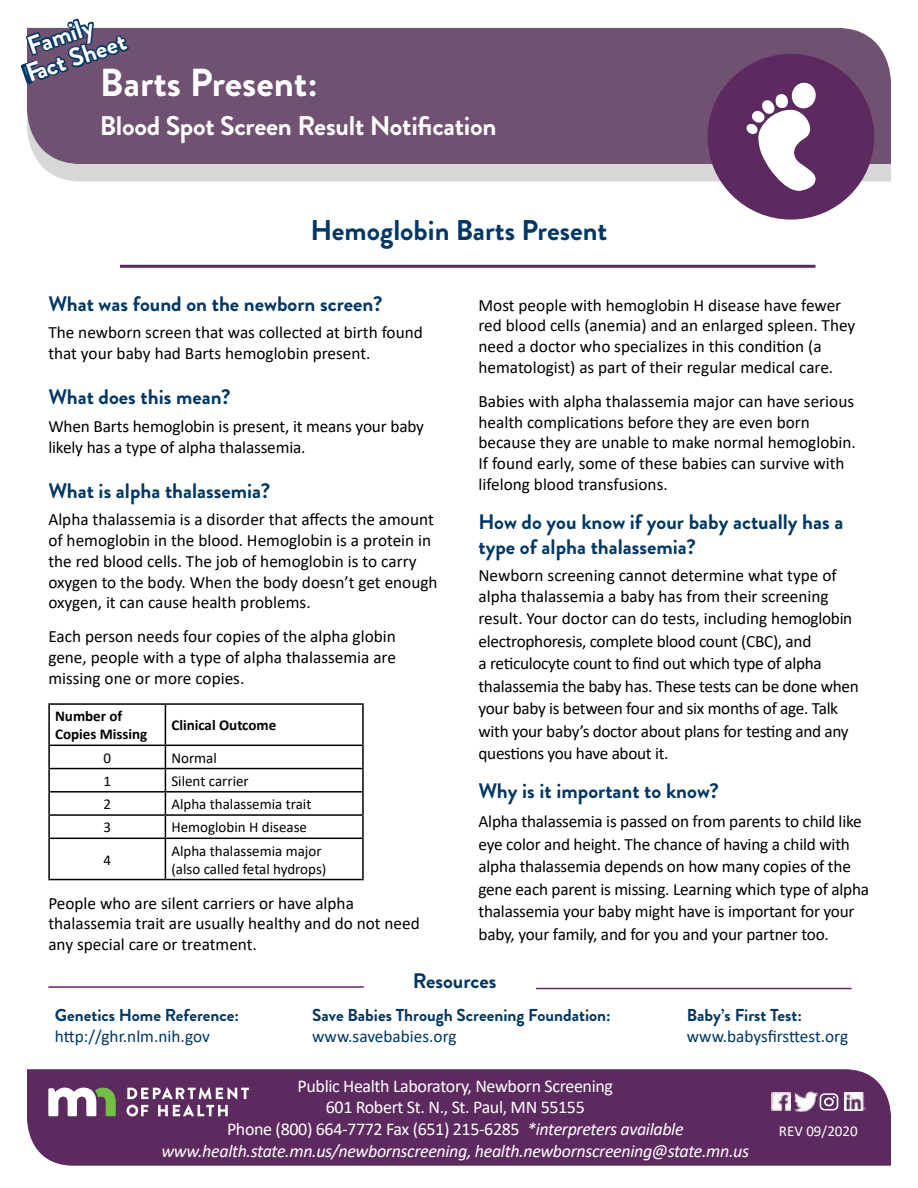
<style>
.page{position:relative;width:918px;height:1188px;background:#fff}
.page>*{position:absolute;margin:0;border:0;box-sizing:border-box;transform-origin:0 0}
.t1{font:700 39px "Brandon Grotesque";color:#fff}
.t2{font:700 28.5px "Brandon Grotesque";color:#003764}
.t3{font:700 27px "Brandon Grotesque";letter-spacing:-.01em;color:#fff}
.t4{font:700 25.5px/25.5px "Brandon Grotesque";color:#fff}
.t5{font:700 21px/25.2px "Brandon Grotesque";color:#003764}
.t6{font:18px/21.6px "Calibri";letter-spacing:-.02em;color:#fff;text-align:center}
.t7{font:italic 18px "Calibri";letter-spacing:-.02em;color:#fff}
.t8{font:17.25px/20.7px "Calibri";color:#000}
.t9{font:700 17.25px "Brandon Grotesque";color:#003764}
.t10{font:17.25px "Calibri";color:#003764}
.t11{font:15px/18px "Calibri";color:#000}
.t12{font:700 15px/18px "Calibri";color:#000}
.t13{font:15px "Calibri";color:#fff}
.s1{font-style:italic}
</style>
<div class="page">
<hr style="left:48px;top:986px;width:316px;height:2px;background:#5d2a5f">
<hr style="left:536px;top:988px;width:316px;height:1px;background:#5d2a5f">
<hr style="left:120px;top:265px;width:696px;height:3px;background:#5d2a5f">
<hr style="left:48px;top:703px;width:117px;height:2px;background:#000">
<hr style="left:48px;top:705px;width:2px;height:40px;background:#000">
<hr style="left:165px;top:703px;width:199px;height:2px;background:#000">
<hr style="left:165px;top:705px;width:1px;height:40px;background:#000">
<hr style="left:362px;top:705px;width:2px;height:40px;background:#000">
<hr style="left:48px;top:745px;width:117px;height:1px;background:#000">
<hr style="left:48px;top:746px;width:2px;height:22px;background:#000">
<hr style="left:165px;top:745px;width:199px;height:1px;background:#000">
<hr style="left:362px;top:746px;width:2px;height:22px;background:#000">
<hr style="left:48px;top:768px;width:117px;height:1px;background:#000">
<hr style="left:48px;top:769px;width:2px;height:22px;background:#000">
<hr style="left:165px;top:768px;width:199px;height:1px;background:#000">
<hr style="left:362px;top:769px;width:2px;height:22px;background:#000">
<hr style="left:48px;top:791px;width:117px;height:2px;background:#000">
<hr style="left:48px;top:793px;width:2px;height:21px;background:#000">
<hr style="left:165px;top:791px;width:199px;height:2px;background:#000">
<hr style="left:362px;top:793px;width:2px;height:21px;background:#000">
<hr style="left:48px;top:814px;width:117px;height:2px;background:#000">
<hr style="left:48px;top:816px;width:2px;height:22px;background:#000">
<hr style="left:165px;top:814px;width:199px;height:2px;background:#000">
<svg style="left:165px;top:746px;width:1px;height:92px"></svg>
<hr style="left:362px;top:816px;width:2px;height:22px;background:#000">
<hr style="left:48px;top:838px;width:117px;height:1px;background:#000">
<hr style="left:48px;top:839px;width:2px;height:40px;background:#000">
<hr style="left:165px;top:838px;width:199px;height:1px;background:#000">
<hr style="left:165px;top:839px;width:1px;height:40px;background:#000">
<hr style="left:362px;top:839px;width:2px;height:40px;background:#000">
<hr style="left:48px;top:879px;width:117px;height:1px;background:#000">
<hr style="left:165px;top:879px;width:199px;height:1px;background:#000">
<div style="left:40px;top:164px;width:851px;height:17px;background:#d6d7d6"></div>
<div style="left:27px;top:28px;width:864px;height:136px;background:#705172"></div>
<svg style="left:708px;top:54px;width:166px;height:166px"></svg>
<svg style="left:21px;top:18px;width:108px;height:84px;background:#676382"></svg>
<div style="left:27px;top:1069px;width:864px;height:97px;background:#5d2a5f"></div>
<svg style="left:48px;top:1088px;width:68px;height:28px"></svg>
<svg style="left:127px;top:1105px;width:21px;height:11px"></svg>
<svg style="left:158px;top:1105px;width:70px;height:11px"></svg>
<svg style="left:127px;top:1088px;width:122px;height:11px"></svg>
<img style="left:771px;top:1093px;width:20px;height:18px">
<img style="left:794px;top:1089px;width:24px;height:26px">
<div style="left:820px;top:1093px;width:18px;height:17px;border:2px solid #fff;border-radius:4px"></div>
<div style="left:824px;top:1097px;width:10px;height:9px;border:2px solid #fff;border-radius:50%"></div>
<img style="left:844px;top:1093px;width:21px;height:18px">
<h1 class="t4" style="left:15px;top:38px;width:105px;text-indent:10px;rotate:-19deg">Family<br>Fact Sheet</h1>
<h1 class="t1" style="left:100px;top:55px;width:219px">Barts Present:</h1>
<h1 class="t3" style="left:100px;top:107px;width:398px">Blood Spot Screen Result Notifcation</h1>
<h2 class="t2" style="left:311px;top:210px;width:298px">Hemoglobin Barts Present</h2>
<h3 class="t5" style="left:48px;top:291px;width:336px">What was found on the newborn screen?</h3>
<p class="t8" style="left:48px;top:322px;width:376px">The newborn screen that was collected at birth found that your baby had Barts hemoglobin present.</p>
<h3 class="t5" style="left:48px;top:385px;width:184px">What does this mean?</h3>
<p class="t8" style="left:48px;top:415px;width:377px">When Barts hemoglobin is present, it means your baby likely has a type of alpha thalassemia.</p>
<h3 class="t5" style="left:48px;top:478px;width:223px">What is alpha thalassemia?</h3>
<p class="t8" style="left:48px;top:509px;width:391px">Alpha thalassemia is a disorder that affects the amount of hemoglobin in the blood. Hemoglobin is a protein in the red blood cells. The job of hemoglobin is to carry oxygen to the body. When the body doesn’t get enough oxygen, it can cause health problems.</p>
<p class="t8" style="left:48px;top:626px;width:349px;text-align:justify">Each person needs four copies of the alpha globin gene, people with a type of alpha thalassemia are missing one or more copies.</p>
<p class="t12" style="left:55px;top:707px;width:94px">Number of<br>Copies Missing</p>
<p class="t12" style="left:171px;top:716px;width:106px">Clinical Outcome</p>
<p class="t11" style="left:103px;top:748px;width:9px">0</p>
<p class="t11" style="left:171px;top:748px;width:47px">Normal</p>
<p class="t11" style="left:103px;top:771px;width:9px">1</p>
<p class="t11" style="left:171px;top:771px;width:79px">Silent carrier</p>
<p class="t11" style="left:103px;top:795px;width:9px">2</p>
<p class="t11" style="left:171px;top:795px;width:141px">Alpha thalassemia trait</p>
<p class="t11" style="left:103px;top:818px;width:9px">3</p>
<p class="t11" style="left:171px;top:818px;width:137px">Hemoglobin H disease</p>
<p class="t11" style="left:103px;top:850px;width:9px">4</p>
<p class="t11" style="left:171px;top:841px;width:157px">Alpha thalassemia major (also called fetal hydrops)</p>
<p class="t8" style="left:48px;top:892px;width:373px">People who are silent carriers or have alpha thalassemia trait are usually healthy and do not need any special care or treatment.</p>
<p class="t8" style="left:479px;top:294px;width:378px">Most people with hemoglobin H disease have fewer red blood cells (anemia) and an enlarged spleen. They need a doctor who specializes in this condition (a hematologist) as part of their regular medical care.</p>
<p class="t8" style="left:479px;top:391px;width:379px">Babies with alpha thalassemia major can have serious health complications before they are even born because they are unable to make normal hemoglobin.<br>If found early, some of these babies can survive with lifelong blood transfusions.</p>
<h3 class="t5" style="left:479px;top:509px;width:366px">How do you know if your baby actually has a type of alpha thalassemia?</h3>
<p class="t8" style="left:479px;top:565px;width:360px">Newborn screening cannot determine what type of alpha thalassemia a baby has from their screening</p>
<p class="t8" style="left:479px;top:607px;width:382px;line-height:22.5px">result. Your doctor can do tests, including hemoglobin electrophoresis, complete blood count (CBC), and<br>a reticulocyte count to find out which type of alpha thalassemia the baby has. These tests can be done when your baby is between four and six months of age. Talk with your baby’s doctor about plans for testing and any questions you have about it.</p>
<h3 class="t5" style="left:479px;top:779px;width:242px">Why is it important to know?</h3>
<p class="t8" style="left:479px;top:810px;width:392px;line-height:22.5px">Alpha thalassemia is passed on from parents to child like eye color and height. The chance of having a child with alpha thalassemia depends on how many copies of the gene each parent is missing. Learning which type of alpha thalassemia your baby might have is important for your baby, your family, and for you and your partner too.</p>
<h2 class="t5" style="left:413px;top:968px;width:85px">Resources</h2>
<p class="t9" style="left:55px;top:1003px;width:186px">Genetics Home Reference:</p>
<p class="t9" style="left:312px;top:1003px;width:300px">Save Babies Through Screening Foundation:</p>
<p class="t9" style="left:687px;top:1003px;width:117px">Baby’s First Test:</p>
<p class="t10" style="left:55px;top:1024px;width:156px">http://ghr.nlm.nih.gov</p>
<p class="t10" style="left:312px;top:1024px;width:146px">www.savebabies.org</p>
<p class="t10" style="left:687px;top:1024px;width:163px">www.babysfirsttest.org</p>
<p class="t6" style="left:298px;top:1075px;width:317px">Public Health Laboratory, Newborn Screening<br>601 Robert St. N., St. Paul, MN 55155</p>
<p class="t6" style="left:227px;top:1118px;width:458px">Phone (800) 664-7772 Fax (651) 215-6285 <span class="s1">*interpreters available</span></p>
<p class="t7" style="left:161px;top:1138px;width:589px">www.health.state.mn.us/newbornscreening, health.newbornscreening@state.mn.us</p>
<p class="t13" style="left:779px;top:1121px;width:80px">REV 09/2020</p>
</div>
